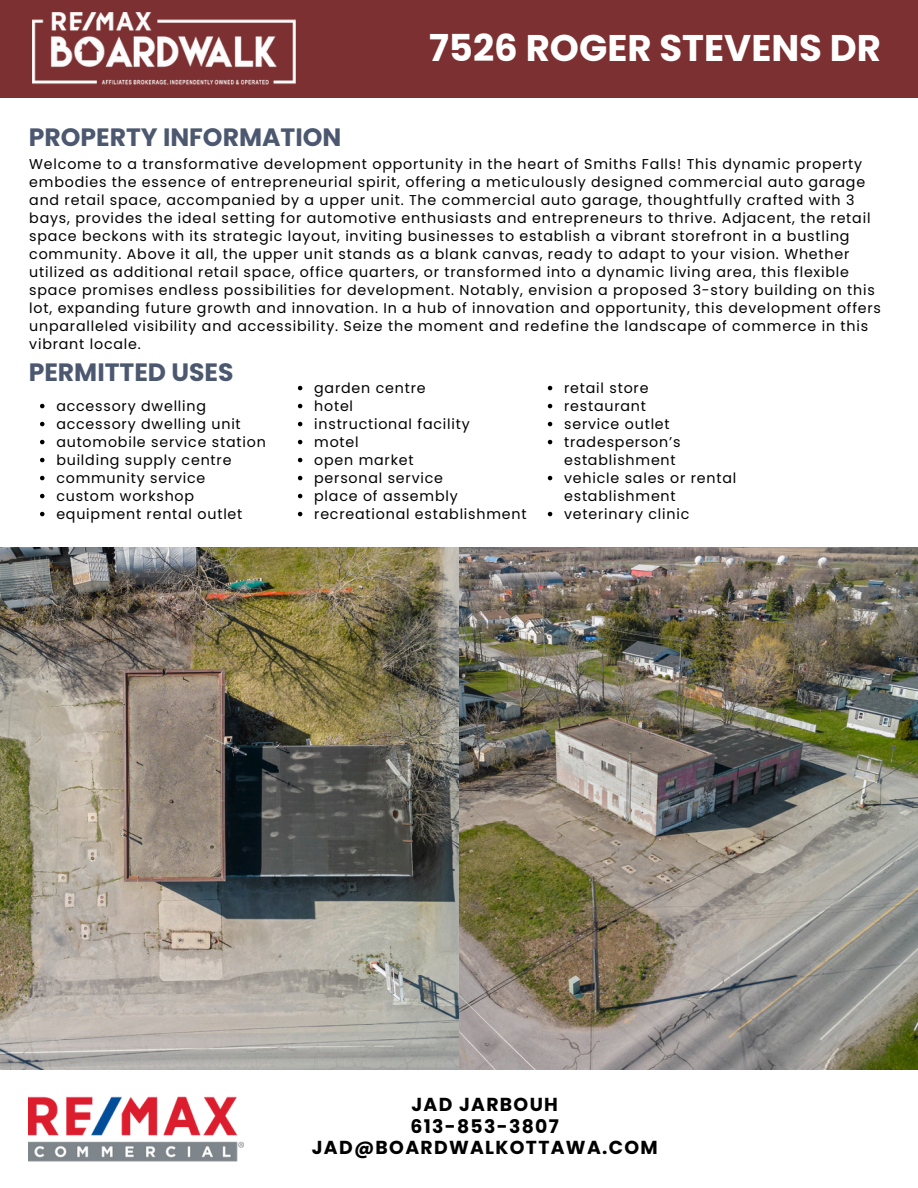
<style>
.page{position:relative;width:918px;height:1188px;background:#fff}
.page>*{position:absolute;margin:0;border:0;box-sizing:border-box;transform-origin:0 0}
.t1{font:700 37.05px "Poppins";color:#fff}
.t2{font:700 25.05px "Poppins";color:#4c586f}
.t3{font:700 18.75px/21.3px "Poppins";letter-spacing:.07em;color:#000;text-align:center}
.t4{font:14.25px/18px "Poppins";letter-spacing:.055em;color:#000}
</style>
<div class="page">
<img style="left:0;top:548px;width:918px;height:522px">
<div style="left:0;top:0;width:918px;height:98px;background:#7d3031"></div>
<img style="left:32px;top:13px;width:263px;height:72px">
<svg style="left:40px;top:404px;width:5px;height:4px"></svg>
<svg style="left:40px;top:422px;width:5px;height:4px"></svg>
<svg style="left:40px;top:440px;width:5px;height:4px"></svg>
<svg style="left:40px;top:458px;width:5px;height:4px"></svg>
<svg style="left:40px;top:476px;width:5px;height:4px"></svg>
<svg style="left:40px;top:494px;width:5px;height:4px"></svg>
<svg style="left:40px;top:512px;width:5px;height:4px"></svg>
<svg style="left:298px;top:386px;width:4px;height:4px"></svg>
<svg style="left:298px;top:404px;width:4px;height:4px"></svg>
<svg style="left:298px;top:422px;width:4px;height:4px"></svg>
<svg style="left:298px;top:440px;width:4px;height:4px"></svg>
<svg style="left:298px;top:458px;width:4px;height:4px"></svg>
<svg style="left:298px;top:476px;width:4px;height:4px"></svg>
<svg style="left:298px;top:494px;width:4px;height:4px"></svg>
<svg style="left:298px;top:512px;width:4px;height:4px"></svg>
<svg style="left:548px;top:386px;width:4px;height:4px"></svg>
<svg style="left:548px;top:404px;width:4px;height:4px"></svg>
<svg style="left:548px;top:422px;width:4px;height:4px"></svg>
<svg style="left:548px;top:440px;width:4px;height:4px"></svg>
<svg style="left:548px;top:476px;width:4px;height:4px"></svg>
<svg style="left:548px;top:512px;width:4px;height:4px"></svg>
<img style="left:29px;top:1096px;width:215px;height:66px">
<p class="t1" style="left:429px;top:22px;width:454px">7526 ROGER STEVENS DR</p>
<p class="t2" style="left:29px;top:120px;width:314px">PROPERTY INFORMATION</p>
<p class="t4" style="left:29px;top:155px;width:853px">Welcome to a transformative development opportunity in the heart of Smiths Falls! This dynamic property embodies the essence of entrepreneurial spirit, offering a meticulously designed commercial auto garage and retail space, accompanied by a upper unit. The commercial auto garage, thoughtfully crafted with 3 bays, provides the ideal setting for automotive enthusiasts and entrepreneurs to thrive. Adjacent, the retail space beckons with its strategic layout, inviting businesses to establish a vibrant storefront in a bustling community. Above it all, the upper unit stands as a blank canvas, ready to adapt to your vision. Whether utilized as additional retail space, office quarters, or transformed into a dynamic living area, this flexible space promises endless possibilities for development. Notably, envision a proposed 3-story building on this lot, expanding future growth and innovation. In a hub of innovation and opportunity, this development offers unparalleled visibility and accessibility. Seize the moment and redefine the landscape of commerce in this vibrant locale.</p>
<p class="t2" style="left:29px;top:354px;width:206px">PERMITTED USES</p>
<p class="t4" style="left:56px;top:397px;width:151px">accessory dwelling</p>
<p class="t4" style="left:56px;top:415px;width:186px">accessory dwelling unit</p>
<p class="t4" style="left:56px;top:433px;width:211px">automobile service station</p>
<p class="t4" style="left:56px;top:451px;width:177px">building supply centre</p>
<p class="t4" style="left:56px;top:469px;width:151px">community service</p>
<p class="t4" style="left:56px;top:487px;width:139px">custom workshop</p>
<p class="t4" style="left:56px;top:505px;width:188px">equipment rental outlet</p>
<p class="t4" style="left:564px;top:379px;width:86px">retail store</p>
<p class="t4" style="left:564px;top:397px;width:83px">restaurant</p>
<p class="t4" style="left:564px;top:415px;width:107px">service outlet</p>
<p class="t4" style="left:564px;top:433px;width:118px">tradesperson’s establishment</p>
<p class="t4" style="left:564px;top:469px;width:174px">vehicle sales or rental establishment</p>
<p class="t4" style="left:564px;top:505px;width:127px">veterinary clinic</p>
<p class="t4" style="left:314px;top:379px;width:113px">garden centre</p>
<p class="t4" style="left:314px;top:397px;width:40px">hotel</p>
<p class="t4" style="left:314px;top:415px;width:157px">instructional facility</p>
<p class="t4" style="left:314px;top:433px;width:46px">motel</p>
<p class="t4" style="left:314px;top:451px;width:101px">open market</p>
<p class="t4" style="left:314px;top:469px;width:130px">personal service</p>
<p class="t4" style="left:314px;top:487px;width:145px">place of assembly</p>
<p class="t4" style="left:314px;top:505px;width:214px">recreational establishment</p>
<p class="t3" style="left:312px;top:1094px;width:347px">JAD JARBOUH<br>613-853-3807<br>JAD@BOARDWALKOTTAWA.COM</p>
</div>
